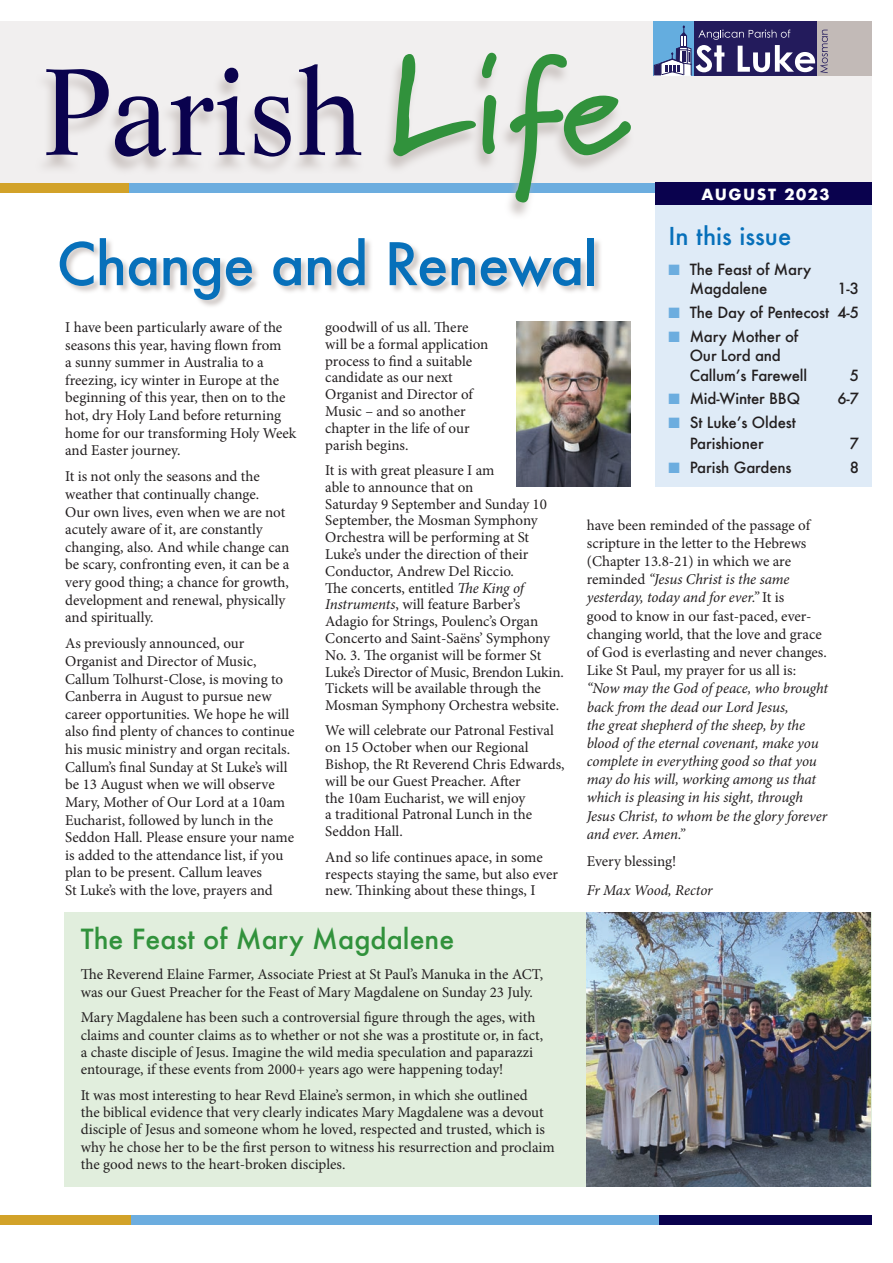
<style>
.page{position:relative;width:893px;height:1263px;background:#fff}
.page>*{position:absolute;margin:0;border:0;box-sizing:border-box;transform-origin:0 0}
.t1{font:500 57px "Futura";letter-spacing:-.015em;color:#0770ba}
.t2{font:500 27px "Futura";color:#31923c}
.t3{font:500 24px "Futura";color:#0770ba}
.t4{font:15px/17.5px "Minion Pro";letter-spacing:-.005em;color:#231f20}
.t5{font:italic 15px/18.1px "Minion Pro";letter-spacing:-.005em;color:#231f20}
.t6{font:500 15px/19.5px "Futura";letter-spacing:-.01em;color:#231f20}
.t7{font:700 15px "Futura";letter-spacing:.1em;color:#fff}
.s1{color:#6caddf}
.s2{font-style:italic}
</style>
<div class="page">
<div style="left:64px;top:912px;width:808px;height:274px;background:#e1eedd"></div>
<div style="left:0;top:21px;width:872px;height:170px;background:#f1efef"></div>
<div style="left:2px;top:1215px;width:868px;height:9px;background:#6caddf"></div>
<div style="left:0;top:1215px;width:131px;height:9px;background:#d2a229"></div>
<div style="left:659px;top:1215px;width:213px;height:9px;background:#0a024e"></div>
<div style="left:0;top:183px;width:872px;height:9px;background:#6caddf"></div>
<div style="left:0;top:183px;width:129px;height:9px;background:#d2a229"></div>
<div style="left:655px;top:197px;width:217px;height:290px;background:#dfebf7"></div>
<div style="left:655px;top:183px;width:217px;height:22px;background:#0a024e"></div>
<div style="left:381px;top:56px;width:254px;height:165px;background:#c2bab7;opacity:.75"></div>
<svg style="left:393px;top:53px;width:238px;height:149px"></svg>
<div style="left:34px;top:67px;width:331px;height:108px;background:#c2bab7;opacity:.75"></div>
<svg style="left:46px;top:64px;width:315px;height:93px"></svg>
<div style="left:814px;top:21px;width:58px;height:54px;background:#c2bab7"></div>
<div style="left:654px;top:21px;width:41px;height:54px;background:#64addf"></div>
<div style="left:694px;top:21px;width:123px;height:54px;background:#231b5c"></div>
<svg style="left:654px;top:25px;width:174px;height:51px"></svg>
<div style="left:60px;top:238px;width:543px;height:71px;background:#c2bab7;opacity:.75"></div>
<img style="left:587px;top:912px;width:283px;height:274px">
<img style="left:516px;top:321px;width:115px;height:166px">
<p class="t7" style="left:702px;top:183px;width:130px">AUGUST 2023</p>
<h3 class="t3" style="left:668px;top:220px;width:124px">In this issue</h3>
<p class="t6" style="left:690px;top:259px;width:123px;text-indent:-21px"><span class="s1">■</span> The Feast of Mary<br>Magdalene</p>
<h1 class="t1" style="left:57px;top:225px;width:543px">Change and Renewal</h1>
<p class="t6" style="left:837px;top:279px;width:23px">1-3</p>
<p class="t6" style="left:668px;top:302px;width:192px"><span class="s1">■</span> The Day of Pentecost 4-5</p>
<p class="t6" style="left:690px;top:326px;width:119px;text-indent:-21px"><span class="s1">■</span> Mary Mother of<br>Our Lord and<br>Callum’s Farewell</p>
<p class="t4" style="left:325px;top:319px;width:165px;line-height:16.8px">goodwill of us all. There will be a formal application process to find a suitable candidate as our next<br>Organist and Director of<br>Music – and so another chapter in the life of our parish begins.</p>
<p class="t4" style="left:325px;top:462px;width:240px;line-height:16.8px">It is with great pleasure I am<br>able to announce that on<br>Saturday 9 September and Sunday 10<br>September, the Mosman Symphony Orchestra will be performing at St Luke’s under the direction of their Conductor, Andrew Del Riccio.<br>The concerts, entitled <span class="s2">The King of Instruments</span>, will feature Barber’s Adagio for Strings, Poulenc’s Organ Concerto and Saint-Saëns’ Symphony No. 3. The organist will be former St Luke’s Director of Music, Brendon Lukin.<br>Tickets will be available through the Mosman Symphony Orchestra website.</p>
<p class="t4" style="left:325px;top:722px;width:241px;line-height:16.8px">We will celebrate our Patronal Festival on 15 October when our Regional<br>Bishop, the Rt Reverend Chris Edwards, will be our Guest Preacher. After<br>the 10am Eucharist, we will enjoy<br>a traditional Patronal Lunch in the<br>Seddon Hall.</p>
<p class="t4" style="left:325px;top:849px;width:234px;line-height:16.5px">And so life continues apace, in some respects staying the same, but also ever new. Thinking about these things, I</p>
<p class="t4" style="left:65px;top:318px;width:233px">I have been particularly aware of the seasons this year, having flown from<br>a sunny summer in Australia to a freezing, icy winter in Europe at the beginning of this year, then on to the hot, dry Holy Land before returning home for our transforming Holy Week and Easter journey.</p>
<p class="t4" style="left:65px;top:468px;width:226px">It is not only the seasons and the weather that continually change.<br>Our own lives, even when we are not acutely aware of it, are constantly changing, also. And while change can be scary, confronting even, it can be a very good thing; a chance for growth, development and renewal, physically and spiritually.</p>
<p class="t4" style="left:65px;top:635px;width:231px">As previously announced, our Organist and Director of Music, Callum Tolhurst-Close, is moving to Canberra in August to pursue new career opportunities. We hope he will also find plenty of chances to continue his music ministry and organ recitals.<br>Callum’s final Sunday at St Luke’s will be 13 August when we will observe Mary, Mother of Our Lord at a 10am Eucharist, followed by lunch in the Seddon Hall. Please ensure your name is added to the attendance list, if you plan to be present. Callum leaves<br>St Luke’s with the love, prayers and</p>
<p class="t6" style="left:850px;top:365px;width:11px">5</p>
<p class="t6" style="left:668px;top:389px;width:133px"><span class="s1">■</span> Mid-Winter BBQ</p>
<p class="t6" style="left:837px;top:389px;width:23px">6-7</p>
<p class="t6" style="left:690px;top:412px;width:108px;line-height:21px;text-indent:-21px"><span class="s1">■</span> St Luke’s Oldest<br>Parishioner</p>
<p class="t6" style="left:850px;top:434px;width:11px">7</p>
<p class="t6" style="left:668px;top:457px;width:125px"><span class="s1">■</span> Parish Gardens</p>
<p class="t6" style="left:850px;top:457px;width:11px">8</p>
<p class="t4" style="left:587px;top:516px;width:242px;line-height:18.1px">have been reminded of the passage of scripture in the letter to the Hebrews (Chapter 13.8-21) in which we are reminded <span class="s2">“Jesus Christ is the same yesterday, today and for ever.”</span> It is<br>good to know in our fast-paced, ever&shy;changing world, that the love and grace of God is everlasting and never changes.<br>Like St Paul, my prayer for us all is:</p>
<p class="t5" style="left:587px;top:679px;width:243px">“Now may the God of peace, who brought back from the dead our Lord Jesus,<br>the great shepherd of the sheep, by the blood of the eternal covenant, make you complete in everything good so that you may do his will, working among us that which is pleasing in his sight, through Jesus Christ, to whom be the glory forever and ever. Amen.”</p>
<p class="t4" style="left:587px;top:853px;width:91px">Every blessing!</p>
<p class="t5" style="left:587px;top:881px;width:127px">Fr Max Wood, Rector</p>
<h2 class="t2" style="left:81px;top:921px;width:375px">The Feast of Mary Magdalene</h2>
<p class="t4" style="left:81px;top:966px;width:464px">The Reverend Elaine Farmer, Associate Priest at St Paul’s Manuka in the ACT, was our Guest Preacher for the Feast of Mary Magdalene on Sunday 23 July.</p>
<p class="t4" style="left:81px;top:1009px;width:464px">Mary Magdalene has been such a controversial figure through the ages, with claims and counter claims as to whether or not she was a prostitute or, in fact, a chaste disciple of Jesus. Imagine the wild media speculation and paparazzi entourage, if these events from 2000+ years ago were happening today!</p>
<p class="t4" style="left:81px;top:1086px;width:476px">It was most interesting to hear Revd Elaine’s sermon, in which she outlined<br>the biblical evidence that very clearly indicates Mary Magdalene was a devout disciple of Jesus and someone whom he loved, respected and trusted, which is why he chose her to be the first person to witness his resurrection and proclaim the good news to the heart-broken disciples.</p>
</div>
